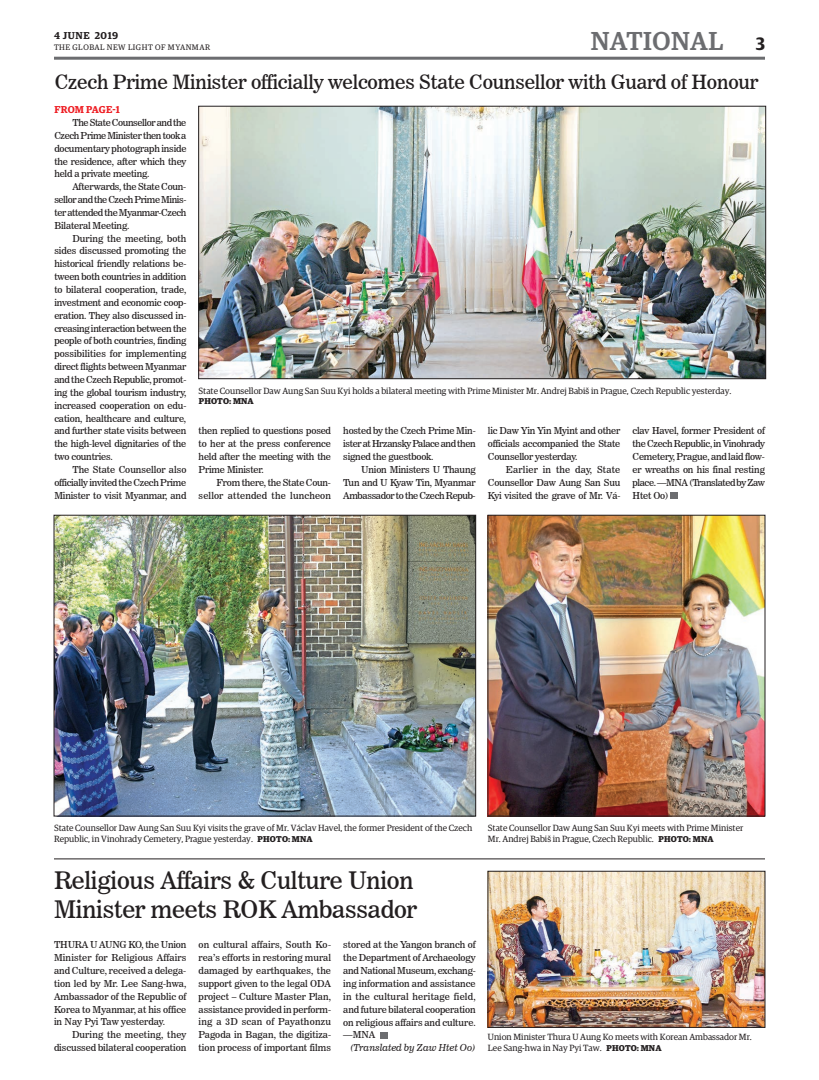
<style>
.page{position:relative;width:819px;height:1080px;background:#fff}
.page>*{position:absolute;margin:0;border:0;box-sizing:border-box;transform-origin:0 0}
.t1{font:500 26px "Guardian Egyp";letter-spacing:.02em;color:#6c6d70}
.t2{font:24px/28.8px "News 706 BT Roman C";letter-spacing:-.01em;color:#231f20}
.t3{font:19.5px "News 706 BT Roman C";letter-spacing:-.01em;color:#231f20}
.t4{font:600 10px "Guardian Egyp";letter-spacing:.01em;color:#ee1d23}
.t5{font:600 10px "Guardian Egyp";letter-spacing:.06em;color:#231f20}
.t6{font:9.5px/12.9px "News 706 BT Roman C";letter-spacing:-.02em;color:#231f20;text-align:justify}
.t7{font:9.5px/12.9px "News 706 BT Roman C";letter-spacing:.01em;color:#231f20;text-align:right}
.t8{font:9.5px "News 706 BT Italic C";color:#231f20}
.t9{font:9px/10.8px "Guardian Egyp";color:#231f20}
.t10{font:700 8.5px "Guardian Egyp";letter-spacing:.02em;color:#231f20}
.t11{font:8px "Guardian Egyp";letter-spacing:.06em;color:#231f20}
.s1{font-weight:600;font-size:18px;color:#231f20}
.s2{font-weight:700;font-size:8.5px}
</style>
<div class="page">
<hr style="left:54px;top:57px;width:711px;height:3px;background:#6c6d70">
<img style="left:56px;top:517px;width:418px;height:297px">
<div style="left:54px;top:515px;width:422px;height:301px;border:1px solid #231f20"></div>
<img style="left:490px;top:517px;width:273px;height:297px">
<div style="left:488px;top:515px;width:277px;height:301px;border:1px solid #231f20"></div>
<img style="left:201px;top:108px;width:563px;height:269px">
<div style="left:199px;top:106px;width:567px;height:273px;border:1px solid #231f20"></div>
<div style="left:671px;top:492px;width:7px;height:7px;background:#6c6d70"></div>
<hr style="left:54px;top:858px;width:711px;height:1px;background:#231f20">
<div style="left:380px;top:1032px;width:8px;height:6px;background:#6c6d70"></div>
<img style="left:490px;top:873px;width:273px;height:153px">
<div style="left:488px;top:871px;width:277px;height:157px;border:1px solid #231f20"></div>
<h1 class="t1" style="left:591px;top:23px;width:176px">NATIONAL <span class="s1">3</span></h1>
<p class="t5" style="left:54px;top:28px;width:66px">4 JUNE 2019</p>
<p class="t11" style="left:54px;top:42px;width:158px">THE GLOBAL NEW LIGHT OF MYANMAR</p>
<h3 class="t3" style="left:55px;top:71px;width:705px">Czech Prime Minister officially welcomes State Counsellor with Guard of Honour</h3>
<p class="t4" style="left:54px;top:102px;width:67px">FROM PAGE-1</p>
<p class="t6" style="left:54px;top:116px;width:134px;text-indent:18px">The State Counsellor and the Czech Prime Minister then took a documentary photograph inside the residence, after which they held a private meeting.</p>
<p class="t6" style="left:54px;top:180px;width:134px;text-indent:18px">Afterwards, the State Coun&shy;sellor and the Czech Prime Minis&shy;ter attended the Myanmar-Czech Bilateral Meeting.</p>
<p class="t6" style="left:54px;top:232px;width:134px;text-indent:18px">During the meeting, both sides discussed promoting the historical friendly relations be&shy;tween both countries in addition to bilateral cooperation, trade, investment and economic coop&shy;eration. They also discussed in&shy;creasing interaction between the people of both countries, finding possibilities for implementing direct flights between Myanmar and the Czech Republic, promot&shy;ing the global tourism industry, increased cooperation on edu&shy;cation, healthcare and culture, and further state visits between the high-level dignitaries of the two countries.</p>
<p class="t6" style="left:54px;top:463px;width:134px;text-indent:18px">The State Counsellor also officially invited the Czech Prime Minister to visit Myanmar, and</p>
<p class="t9" style="left:199px;top:385px;width:534px">State Counsellor Daw Aung San Suu Kyi holds a bilateral meeting with Prime Minister Mr. Andrej Babiš in Prague, Czech Republic yesterday.</p>
<p class="t10" style="left:199px;top:395px;width:57px">PHOTO: MNA</p>
<p class="t6" style="left:199px;top:424px;width:134px">then replied to questions posed to her at the press conference held after the meeting with the Prime Minister.</p>
<p class="t7" style="left:199px;top:476px;width:134px">From there, the State Coun&shy;sellor attended the luncheon</p>
<p class="t6" style="left:343px;top:424px;width:134px">hosted by the Czech Prime Min&shy;ister at Hrzansky Palace and then signed the guestbook.</p>
<p class="t6" style="left:343px;top:463px;width:134px;text-indent:18px">Union Ministers U Thaung Tun and U Kyaw Tin, Myanmar Ambassador to the Czech Repub-</p>
<p class="t6" style="left:488px;top:424px;width:134px">lic Daw Yin Yin Myint and other officials accompanied the State Counsellor yesterday.</p>
<p class="t6" style="left:488px;top:463px;width:134px;text-indent:18px">Earlier in the day, State Counsellor Daw Aung San Suu Kyi visited the grave of Mr. Vá-</p>
<p class="t6" style="left:633px;top:425px;width:134px">clav Havel, former President of the Czech Republic, in Vinohrady Cemetery, Prague, and laid flow&shy;er wreaths on his final resting place. —MNA (Translated by Zaw Htet Oo)</p>
<p class="t9" style="left:54px;top:822px;width:420px">State Counsellor Daw Aung San Suu Kyi visits the grave of Mr. Václav Havel, the former President of the Czech<br>Republic, in Vinohrady Cemetery, Prague yesterday. <span class="s2">PHOTO: MNA</span></p>
<p class="t9" style="left:488px;top:822px;width:257px">State Counsellor Daw Aung San Suu Kyi meets with Prime Minister<br>Mr. Andrej Babiš in Prague, Czech Republic. <span class="s2">PHOTO: MNA</span></p>
<h2 class="t2" style="left:54px;top:866px;width:365px">Religious Affairs &amp; Culture Union<br>Minister meets ROK Ambassador</h2>
<p class="t6" style="left:54px;top:938px;width:134px">THURA U AUNG KO, the Union Minister for Religious Affairs and Culture, received a delega&shy;tion led by Mr. Lee Sang-hwa, Ambassador of the Republic of Korea to Myanmar, at his office in Nay Pyi Taw yesterday.</p>
<p class="t6" style="left:54px;top:1028px;width:134px;text-align:right">During the meeting, they discussed bilateral cooperation</p>
<p class="t6" style="left:199px;top:938px;width:134px">on cultural affairs, South Ko&shy;rea’s efforts in restoring mural damaged by earthquakes, the support given to the legal ODA project – Culture Master Plan, assistance provided in perform&shy;ing a 3D scan of Payathonzu Pagoda in Bagan, the digitiza&shy;tion process of important films</p>
<p class="t6" style="left:343px;top:939px;width:134px">stored at the Yangon branch of the Department of Archaeology and National Museum, exchang&shy;ing information and assistance in the cultural heritage field, and future bilateral cooperation on religious affairs and culture. —MNA</p>
<p class="t8" style="left:350px;top:1042px;width:127px">(Translated by Zaw Htet Oo)</p>
<p class="t9" style="left:488px;top:1031px;width:265px">Union Minister Thura U Aung Ko meets with Korean Ambassador Mr.<br>Lee Sang-hwa in Nay Pyi Taw. <span class="s2">PHOTO: MNA</span></p>
</div>
